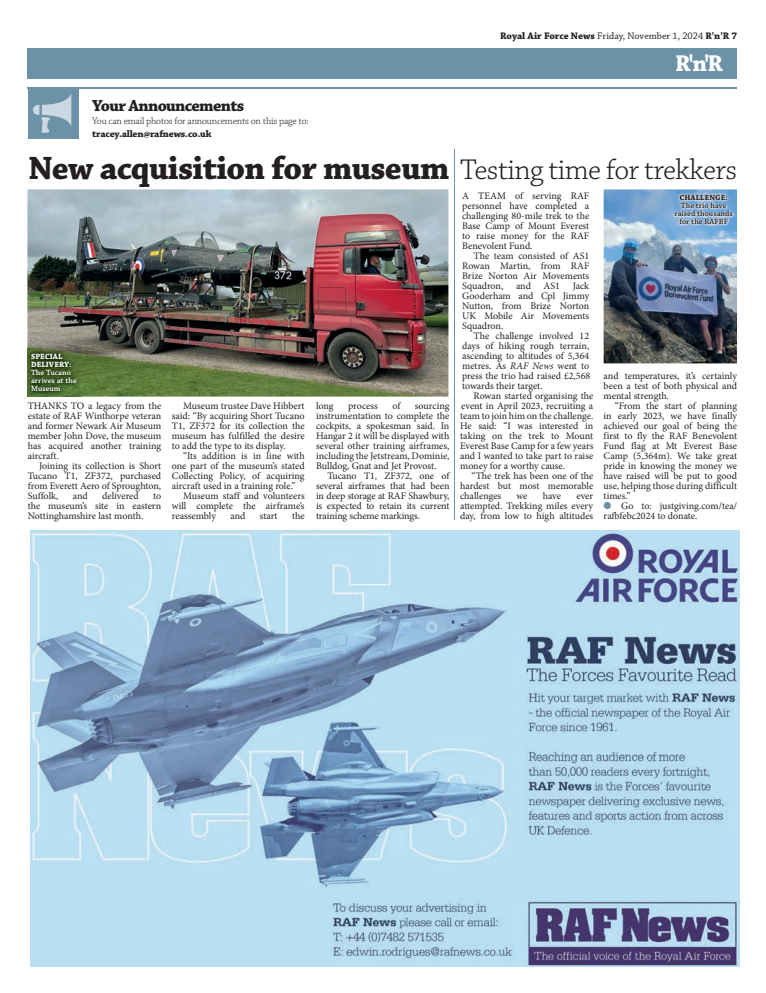
<style>
.page{position:relative;width:766px;height:993px;background:#fff}
.page>*{position:absolute;margin:0;border:0;box-sizing:border-box;transform-origin:0 0}
.t1{font:34px "Chaparral Pro Bold+KSJDOO";letter-spacing:-.02em;color:#231f20}
.t2{font:24px "Chaparral Pro Bold+KSJDOO";color:#fff}
.t3{font:16.8px "Chaparral Pro Bold+KSJDOO";letter-spacing:-.04em;color:#231f20}
.t4{font:10px/10px "Minion Pro Regular+SJBAHA";color:#231f20;text-align:justify}
.t5{font:10px "Chaparral Pro Light+ZNSSFL";letter-spacing:-.02em;color:#231f20}
.t6{font:10px "Chaparral Pro Bold+KSJDOO";color:#231f20}
.t7{font:10px "Chaparral Pro Bold+KSJDOO";letter-spacing:-.02em;color:#231f20}
.t8{font:8px/8px "Chaparral Pro Semibold+SQPKIM";color:#231f20;text-align:center}
.t9{font:8px/8px "Chaparral Pro Semibold+SQPKIM";color:#fff}
.t10{font:8px/8px "Chaparral Pro Bold+KSJDOO";letter-spacing:.005em;color:#fff}
.t11{font:8px "Chaparral Pro Bold+KSJDOO";letter-spacing:.005em;color:#231f20}
.s1{font-family:"Chaparral Pro Regular+NCSSVR"}
.s2{font-family:"Chaparral Pro Light+ZNSSFL";font-size:30px}
.s3{font-family:"Minion Pro It+WXSALE"}
</style>
<div class="page">
<div style="left:28px;top:49px;width:708px;height:30px;background:#6c92a7"></div>
<div style="left:28px;top:88px;width:50px;height:51px;background:#6c92a7"></div>
<svg style="left:33px;top:94px;width:38px;height:39px"></svg>
<hr style="left:28px;top:88px;width:708px;height:1px;background:#6c92a7">
<hr style="left:454px;top:149px;width:1px;height:370px;background:#6c92a7">
<img style="left:603px;top:189px;width:133px;height:174px">
<img style="left:672px;top:192px;width:62px;height:34px">
<img style="left:27px;top:189px;width:421px;height:207px">
<img style="left:27px;top:396px;width:55px;height:1px">
<img style="left:27px;top:349px;width:55px;height:47px">
<img style="left:30px;top:530px;width:708px;height:435px">
<p class="t6" style="left:500px;top:29px;width:238px">Royal Air Force News <span class="s1">Friday, November 1, 2024</span> R'n'R 7</p>
<h2 class="t2" style="left:675px;top:49px;width:49px">R'n'R</h2>
<h3 class="t3" style="left:92px;top:95px;width:154px">Your Announcements</h3>
<p class="t5" style="left:92px;top:115px;width:218px">You can email photos for announcements on this page to:</p>
<p class="t7" style="left:92px;top:128px;width:121px">tracey.allen@rafnews.co.uk</p>
<h1 class="t1" style="left:28px;top:147px;width:710px">New acquisition for museum <span class="s2">Testing time for trekkers</span></h1>
<p class="t4" style="left:462px;top:191px;width:129px">A TEAM of serving RAF personnel have completed a challenging 80-mile trek to the Base Camp of Mount Everest to raise money for the RAF Benevolent Fund.</p>
<p class="t4" style="left:462px;top:251px;width:129px;text-indent:11px">The team consisted of AS1<br>Rowan Martin, from RAF Brize Norton Air Movements Squadron,</p>
<p class="t11" style="left:679px;top:192px;width:50px">CHALLENGE:</p>
<p class="t8" style="left:674px;top:201px;width:60px">The trio have raised thousands for the RAFBF</p>
<p class="t4" style="left:462px;top:281px;width:129px;text-indent:110px">Jack Gooderham and Cpl Jimmy Nutton, from Brize Norton UK Mobile Air Movements Squadron.</p>
<p class="t4" style="left:462px;top:331px;width:130px;text-indent:11px">The challenge involved 12 days of hiking rough terrain, ascending to altitudes of 5,364 metres. As <span class="s3">RAF News</span> went to press the trio had raised £2,568 towards their target.</p>
<p class="t4" style="left:460px;top:391px;width:135px;text-indent:13px">Rowan started organising the event in April 2023, recruiting a team to join him on the challenge.<br>He said: “I was interested in taking on the trek to Mount Everest Base Camp for a few years and I wanted to take part to raise money for a worthy cause.</p>
<p class="t4" style="left:460px;top:471px;width:135px;text-indent:11px">“The trek has been one of the hardest but most memorable challenges</p>
<p class="t4" style="left:516px;top:281px;width:17px">and</p>
<p class="t4" style="left:543px;top:281px;width:18px">AS1</p>
<p class="t10" style="left:31px;top:352px;width:42px">SPECIAL<br>DELIVERY:</p>
<p class="t9" style="left:31px;top:368px;width:47px">The Tucano arrives at the<br>Museum</p>
<p class="t4" style="left:603px;top:371px;width:135px">and temperatures, it’s certainly been a test of both physical and mental strength.</p>
<p class="t4" style="left:603px;top:401px;width:135px;text-indent:11px">“From the start of planning in early 2023, we have finally achieved our goal of being the first to fly the RAF Benevolent Fund flag at Mt Everest Base Camp (5,364m). We take great pride in knowing the money we have raised will be put to good use, helping those during difficult times.”</p>
<p class="t4" style="left:603px;top:501px;width:135px;text-indent:18px">Go to: justgiving.com/tea/ rafbfebc2024 to donate.</p>
<p class="t4" style="left:28px;top:401px;width:135px">THANKS TO a legacy from the estate of RAF Winthorpe veteran and former Newark Air Museum member John Dove, the museum has acquired another training aircraft.</p>
<p class="t4" style="left:28px;top:461px;width:135px;text-indent:11px">Joining its collection is Short Tucano T1, ZF372, purchased from Everett Aero of Sproughton, Suffolk,</p>
<p class="t4" style="left:172px;top:401px;width:134px;text-indent:11px">Museum trustee Dave Hibbert said: “By acquiring Short Tucano T1, ZF372 for its collection the museum has fulfilled the desire to add the type to its display.</p>
<p class="t4" style="left:183px;top:451px;width:123px">“Its addition is in line with</p>
<p class="t4" style="left:172px;top:461px;width:134px">one part of the museum’s stated</p>
<p class="t4" style="left:172px;top:471px;width:134px">Collecting Policy, of acquiring</p>
<p class="t4" style="left:172px;top:481px;width:125px">aircraft used in a training role.”</p>
<p class="t4" style="left:183px;top:491px;width:123px">Museum staff and volunteers</p>
<p class="t4" style="left:172px;top:501px;width:134px">will complete the airframe’s</p>
<p class="t4" style="left:172px;top:511px;width:46px">reassembly</p>
<p class="t4" style="left:230px;top:511px;width:17px">and</p>
<p class="t4" style="left:260px;top:511px;width:19px">start</p>
<p class="t4" style="left:292px;top:511px;width:14px">the</p>
<p class="t4" style="left:316px;top:401px;width:19px">long</p>
<p class="t4" style="left:348px;top:401px;width:31px">process</p>
<p class="t4" style="left:392px;top:401px;width:9px">of</p>
<p class="t4" style="left:316px;top:401px;width:135px;text-indent:99px">sourcing instrumentation to complete the cockpits, a spokesman said. In Hangar 2 it will be displayed with several other training airframes, including the Jetstream, Dominie, Bulldog, Gnat and Jet Provost.</p>
<p class="t4" style="left:316px;top:471px;width:135px;text-indent:11px">Tucano T1, ZF372, one of several airframes that had been in deep storage at RAF Shawbury, is expected to retain its current training scheme markings.</p>
<p class="t4" style="left:73px;top:491px;width:17px">and</p>
<p class="t4" style="left:102px;top:491px;width:38px">delivered</p>
<p class="t4" style="left:516px;top:491px;width:13px">we</p>
<p class="t4" style="left:542px;top:491px;width:20px">have</p>
<p class="t4" style="left:28px;top:491px;width:135px;text-indent:125px">to the museum’s site in eastern Nottinghamshire last month.</p>
<p class="t4" style="left:460px;top:491px;width:135px;text-indent:116px">ever attempted. Trekking miles every day, from low to high altitudes</p>
</div>
